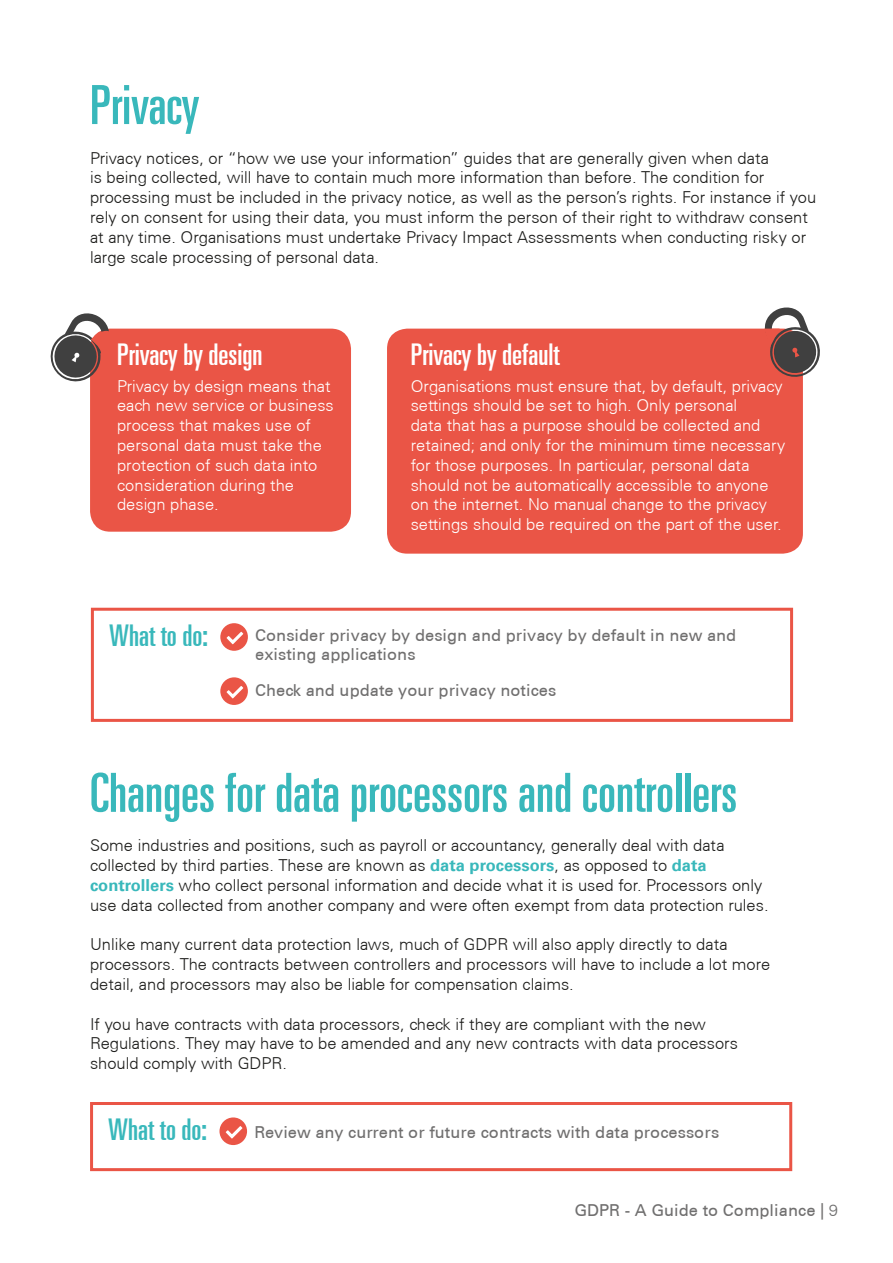
<style>
.page{position:relative;width:893px;height:1263px;background:#fff}
.page>*{position:absolute;margin:0;border:0;box-sizing:border-box;transform-origin:0 0}
.t1{font:ultra-condensed 54px "Univers LT";color:#39b8bb}
.t2{font:ultra-condensed 30px "Univers LT";color:#fff}
.t3{font:ultra-condensed 30px "Univers LT";color:#39b8bb}
.t4{font:300 16.5px/19.8px "Univers CE";color:#1d1d1b}
.t5{font:300 16.5px/19.8px "Univers CE";color:#fff}
.t6{font:500 16.5px/19.8px "Univers CE";color:#706f6f}
.s1{font-family:"Univers LT";font-weight:700;color:#39b8bb}
.s2{font-weight:300}
</style>
<div class="page">
<div style="left:90px;top:329px;width:261px;height:203px;background:#ea5546;border-radius:20px"></div>
<div style="left:387px;top:329px;width:416px;height:225px;background:#ea5546;border-radius:20px"></div>
<svg style="left:220px;top:623px;width:28px;height:28px"></svg>
<svg style="left:220px;top:677px;width:28px;height:28px"></svg>
<div style="left:91px;top:608px;width:702px;height:114px;border:3px solid #ea5546"></div>
<svg style="left:762px;top:307px;width:58px;height:73px"></svg>
<svg style="left:50px;top:313px;width:66px;height:69px"></svg>
<svg style="left:219px;top:1117px;width:28px;height:28px"></svg>
<div style="left:90px;top:1102px;width:702px;height:69px;border:3px solid #ea5546"></div>
<h1 class="t1" style="left:90px;top:74px;width:111px">Privacy</h1>
<p class="t4" style="left:90px;top:148px;width:728px">Privacy notices, or “how we use your information” guides that are generally given when data<br>is being collected, will have to contain much more information than before. The condition for processing must be included in the privacy notice, as well as the person’s rights. For instance if you rely on consent for using their data, you must inform the person of their right to withdraw consent at any time. Organisations must undertake Privacy Impact Assessments when conducting risky or large scale processing of personal data.</p>
<h2 class="t2" style="left:117px;top:337px;width:147px">Privacy by design</h2>
<p class="t5" style="left:117px;top:376px;width:218px">Privacy by design means that each new service or business process that makes use of personal data must take the protection of such data into consideration during the design phase.</p>
<h2 class="t2" style="left:411px;top:337px;width:150px">Privacy by default</h2>
<p class="t5" style="left:411px;top:376px;width:376px">Organisations must ensure that, by default, privacy settings should be set to high. Only personal<br>data that has a purpose should be collected and retained; and only for the minimum time necessary for those purposes. In particular, personal data should not be automatically accessible to anyone on the internet. No manual change to the privacy settings should be required on the part of the user.</p>
<h2 class="t3" style="left:109px;top:618px;width:100px">What to do:</h2>
<p class="t6" style="left:255px;top:625px;width:483px">Consider privacy by design and privacy by default in new and existing applications</p>
<p class="t6" style="left:255px;top:680px;width:303px">Check and update your privacy notices</p>
<h1 class="t1" style="left:90px;top:762px;width:649px">Changes for data processors and controllers</h1>
<p class="t4" style="left:90px;top:836px;width:680px">Some industries and positions, such as payroll or accountancy, generally deal with data collected by third parties. These are known as <span class="s1">data processors</span>, as opposed to <span class="s1">data controllers</span> who collect personal information and decide what it is used for. Processors only use data collected from another company and were often exempt from data protection rules.</p>
<p class="t4" style="left:90px;top:935px;width:682px">Unlike many current data protection laws, much of GDPR will also apply directly to data processors. The contracts between controllers and processors will have to include a lot more detail, and processors may also be liable for compensation claims.</p>
<p class="t4" style="left:90px;top:1014px;width:649px">If you have contracts with data processors, check if they are compliant with the new<br>Regulations. They may have to be amended and any new contracts with data processors should comply with GDPR.</p>
<h2 class="t3" style="left:108px;top:1112px;width:100px">What to do:</h2>
<p class="t6" style="left:254px;top:1122px;width:466px">Review any current or future contracts with data processors</p>
<p class="t6" style="left:574px;top:1200px;width:265px">GDPR - A Guide to Compliance | <span class="s2">9</span></p>
</div>
